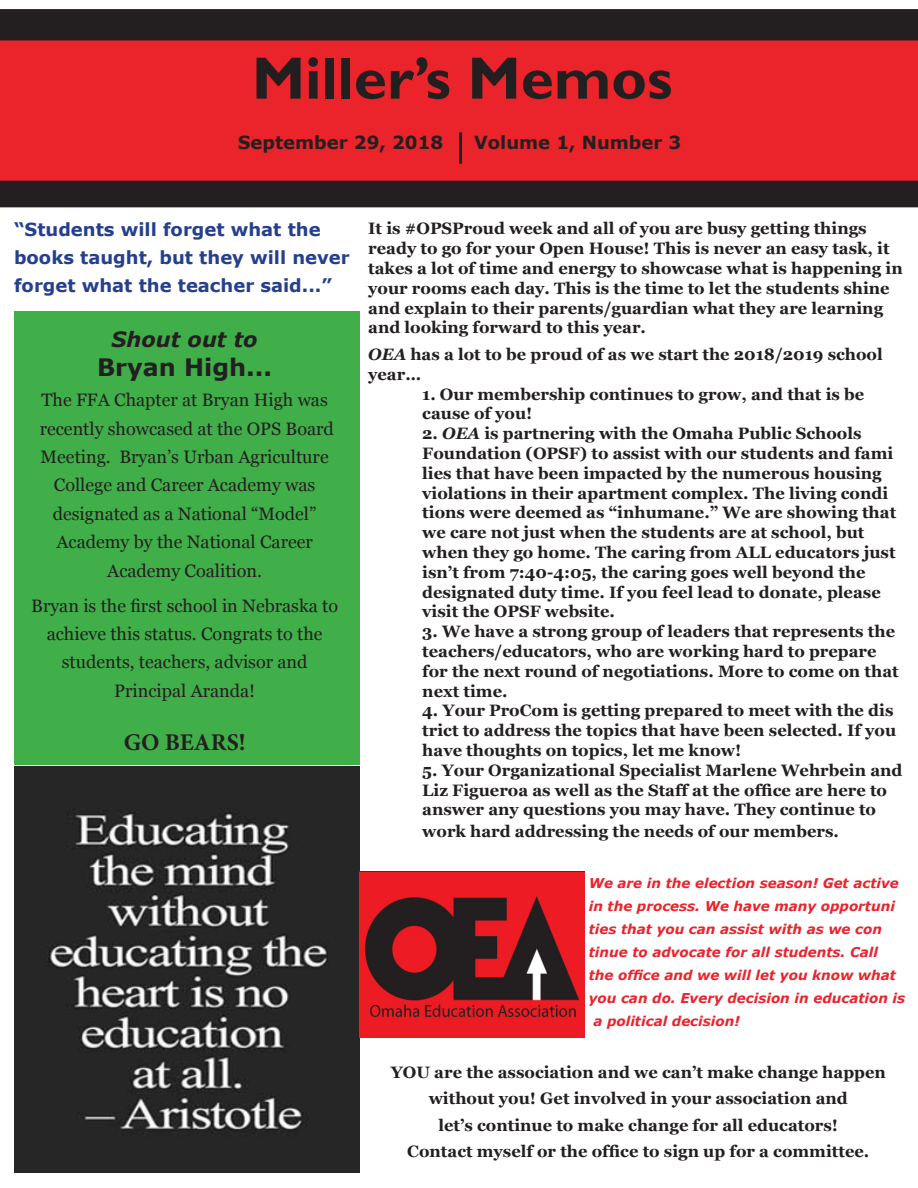
<style>
.page{position:relative;width:918px;height:1188px;background:#fff}
.page>*{position:absolute;margin:0;border:0;box-sizing:border-box;transform-origin:0 0}
.t1{font:700 60px "Gill Sans";color:#231f20}
.t2{font:700 24px "Verdana";color:#231f20}
.t3{font:700 24px "Minion Pro";color:#231f20}
.t4{font:italic 700 21px "Verdana";color:#231f20}
.t5{font:18px "Georgia";color:#231f20}
.t6{font:700 18px "Verdana";color:#253f8e}
.t7{font:700 18px "Verdana";color:#231f20}
.t8{font:700 16.5px/19.8px "Georgia";color:#231f20}
.t9{font:italic 700 13.5px "Verdana";color:#eb232b}
.s1{font-style:italic}
</style>
<div class="page">
<div style="left:0;top:37px;width:918px;height:157px;background:#eb232b"></div>
<div style="left:0;top:9px;width:918px;height:31px;background:#231f20"></div>
<div style="left:0;top:181px;width:918px;height:26px;background:#231f20"></div>
<hr style="left:459px;top:132px;width:3px;height:32px;background:#231f20">
<div style="left:14px;top:312px;width:346px;height:453px;background:#40ae49"></div>
<img style="left:14px;top:767px;width:346px;height:406px">
<img style="left:360px;top:872px;width:224px;height:166px">
<p class="t1" style="left:252px;top:42px;width:422px">Miller’s Memos</p>
<p class="t7" style="left:238px;top:130px;width:207px">September 29, 2018</p>
<p class="t7" style="left:474px;top:130px;width:209px">Volume 1, Number 3</p>
<p class="t6" style="left:14px;top:216px;width:308px">“Students will forget what the</p>
<p class="t6" style="left:14px;top:245px;width:337px">books taught, but they will never</p>
<p class="t6" style="left:14px;top:273px;width:319px">forget what the teacher said...”</p>
<p class="t4" style="left:112px;top:324px;width:148px">Shout out to</p>
<p class="t2" style="left:97px;top:350px;width:177px">Bryan High...</p>
<p class="t5" style="left:41px;top:389px;width:288px">The FFA Chapter at Bryan High was</p>
<p class="t5" style="left:40px;top:418px;width:296px">recently showcased at the OPS Board</p>
<p class="t5" style="left:41px;top:446px;width:290px">Meeting. Bryan’s Urban Agriculture</p>
<p class="t5" style="left:54px;top:474px;width:263px">College and Career Academy was</p>
<p class="t5" style="left:53px;top:503px;width:265px">designated as a National “Model”</p>
<p class="t5" style="left:56px;top:531px;width:258px">Academy by the National Career</p>
<p class="t5" style="left:107px;top:559px;width:156px">Academy Coalition.</p>
<p class="t5" style="left:31px;top:595px;width:308px">Bryan is the first school in Nebraska to</p>
<p class="t5" style="left:47px;top:623px;width:277px">achieve this status. Congrats to the</p>
<p class="t5" style="left:62px;top:651px;width:247px">students, teachers, advisor and</p>
<p class="t5" style="left:114px;top:680px;width:143px">Principal Aranda!</p>
<p class="t3" style="left:124px;top:725px;width:123px">GO BEARS!</p>
<p class="t8" style="left:368px;top:219px;width:536px">It is #OPSProud week and all of you are busy getting things ready to go for your Open House! This is never an easy task, it takes a lot of time and energy to showcase what is happening in your rooms each day. This is the time to let the students shine and explain to their parents/guardian what they are learning and looking forward to this year.</p>
<p class="t8" style="left:368px;top:344px;width:516px"><span class="s1">OEA</span> has a lot to be proud of as we start the 2018/2019 school year…</p>
<p class="t8" style="left:422px;top:384px;width:444px">1. Our membership continues to grow, and that is be cause of you!</p>
<p class="t8" style="left:422px;top:424px;width:475px">2. <span class="s1">OEA</span> is partnering with the Omaha Public Schools Foundation (OPSF) to assist with our students and fami lies that have been impacted by the numerous housing violations in their apartment complex. The living condi tions were deemed as “inhumane.” We are showing that we care not just when the students are at school, but when they go home. The caring from ALL educators just isn’t from 7:40-4:05, the caring goes well beyond the designated duty time. If you feel lead to donate, please visit the OPSF website.</p>
<p class="t8" style="left:422px;top:622px;width:478px">3. We have a strong group of leaders that represents the teachers/educators, who are working hard to prepare for the next round of negotiations. More to come on that next time.</p>
<p class="t8" style="left:422px;top:701px;width:475px">4. Your ProCom is getting prepared to meet with the dis trict to address the topics that have been selected. If you have thoughts on topics, let me know!</p>
<p class="t8" style="left:422px;top:760px;width:482px">5. Your Organizational Specialist Marlene Wehrbein and<br>Liz Figueroa as well as the Staff at the office are here to answer any questions you may have. They continue to</p>
<p class="t8" style="left:422px;top:821px;width:418px">work hard addressing the needs of our members.</p>
<p class="t9" style="left:589px;top:874px;width:312px">We are in the election season! Get active</p>
<p class="t9" style="left:589px;top:897px;width:308px">in the process. We have many opportuni</p>
<p class="t9" style="left:589px;top:920px;width:295px">ties that you can assist with as we con</p>
<p class="t9" style="left:589px;top:943px;width:291px">tinue to advocate for all students. Call</p>
<p class="t9" style="left:589px;top:966px;width:309px">the office and we will let you know what</p>
<p class="t9" style="left:589px;top:988px;width:318px">you can do. Every decision in education is</p>
<p class="t9" style="left:593px;top:1011px;width:148px">a political decision!</p>
<p class="t8" style="left:391px;top:1062px;width:497px">YOU are the association and we can’t make change happen</p>
<p class="t8" style="left:429px;top:1089px;width:421px">without you! Get involved in your association and</p>
<p class="t8" style="left:438px;top:1115px;width:401px">let’s continue to make change for all educators!</p>
<p class="t8" style="left:407px;top:1142px;width:463px">Contact myself or the office to sign up for a committee.</p>
</div>
